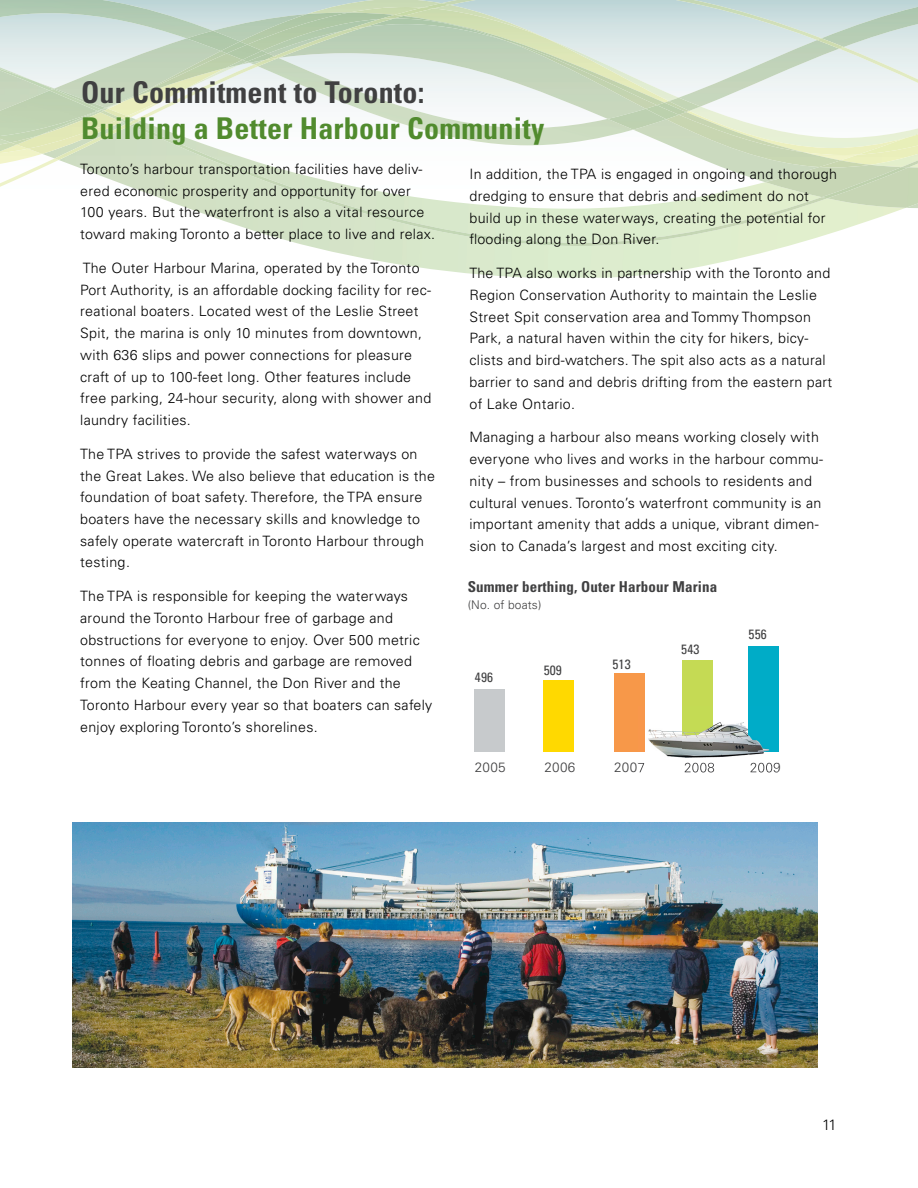
<style>
.page{position:relative;width:918px;height:1188px;background:#fff}
.page>*{position:absolute;margin:0;border:0;box-sizing:border-box;transform-origin:0 0}
.t1{font:700 condensed 30px "Univers LT Std";letter-spacing:.01em;color:#518b2e}
.t2{font:700 condensed 30px "Univers LT Std";letter-spacing:.01em;color:#404041}
.t3{font:700 condensed 15px "Univers LT Std";letter-spacing:.01em;color:#404041}
.t4{font:300 15px "Univers LT Std";color:#000}
.t5{font:300 14.25px/21.8px "Univers LT Std";letter-spacing:.02em;color:#000}
.t6{font:condensed 13.5px "Univers";letter-spacing:.01em;color:#404041}
.t7{font:300 13.5px "Univers LT Std";letter-spacing:.01em;color:#404041}
.t8{font:300 12px "Univers LT Std";letter-spacing:.01em;color:#404041}
</style>
<div class="page">
<svg style="left:519px;top:277px;width:97px;height:1px"></svg>
<img style="left:59px;top:160px;width:728px;height:117px">
<img style="left:0;top:153px;width:41px;height:5px">
<img style="left:28px;top:149px;width:27px;height:5px">
<img style="left:17px;top:109px;width:101px;height:40px">
<img style="left:258px;top:66px;width:581px;height:58px">
<img style="left:669px;top:98px;width:32px;height:13px">
<img style="left:664px;top:101px;width:25px;height:11px">
<img style="left:822px;top:7px;width:96px;height:40px">
<img style="left:0;top:0;width:265px;height:65px">
<img style="left:666px;top:115px;width:175px;height:9px">
<img style="left:679px;top:112px;width:124px;height:12px">
<img style="left:279px;top:66px;width:329px;height:53px">
<img style="left:506px;top:105px;width:140px;height:4px">
<img style="left:394px;top:66px;width:270px;height:39px">
<img style="left:0;top:91px;width:49px;height:20px">
<img style="left:0;top:111px;width:98px;height:31px">
<img style="left:0;top:142px;width:17px;height:9px">
<img style="left:11px;top:135px;width:29px;height:10px">
<img style="left:54px;top:38px;width:196px;height:51px">
<img style="left:106px;top:60px;width:141px;height:48px">
<img style="left:101px;top:89px;width:5px;height:19px">
<img style="left:142px;top:51px;width:45px;height:2px">
<img style="left:127px;top:53px;width:115px;height:12px">
<img style="left:213px;top:14px;width:27px;height:17px">
<img style="left:240px;top:13px;width:7px;height:18px">
<img style="left:247px;top:13px;width:18px;height:18px">
<img style="left:608px;top:109px;width:58px;height:15px">
<img style="left:646px;top:105px;width:33px;height:14px">
<img style="left:657px;top:103px;width:29px;height:12px">
<img style="left:187px;top:31px;width:78px;height:32px">
<img style="left:242px;top:60px;width:12px;height:2px">
<img style="left:221px;top:42px;width:26px;height:11px">
<img style="left:227px;top:45px;width:27px;height:15px">
<img style="left:130px;top:124px;width:788px;height:122px">
<div style="left:822px;top:167px;width:87px;height:31px;background:#c7d6b5"></div>
<img style="left:100px;top:111px;width:18px;height:9px">
<img style="left:0;top:67px;width:34px;height:2px">
<img style="left:0;top:69px;width:53px;height:22px">
<img style="left:49px;top:89px;width:52px;height:22px">
<svg style="left:97px;top:108px;width:9px;height:4px"></svg>
<svg style="left:0;top:158px;width:58px;height:29px"></svg>
<img style="left:55px;top:124px;width:75px;height:36px">
<svg style="left:839px;top:47px;width:79px;height:36px"></svg>
<img style="left:254px;top:38px;width:590px;height:28px">
<svg style="left:265px;top:0;width:557px;height:60px"></svg>
<svg style="left:118px;top:65px;width:140px;height:60px"></svg>
<img style="left:72px;top:823px;width:746px;height:244px">
<div style="left:475px;top:689px;width:30px;height:63px;background:#c7cacc"></div>
<div style="left:544px;top:681px;width:30px;height:71px;background:#ffd900"></div>
<div style="left:614px;top:674px;width:30px;height:78px;background:#f79849"></div>
<div style="left:683px;top:661px;width:30px;height:91px;background:#c5da54"></div>
<div style="left:749px;top:646px;width:30px;height:106px;background:#00acc7"></div>
<img style="left:644px;top:707px;width:134px;height:56px">
<img style="left:639px;top:763px;width:139px;height:10px">
<img style="left:683px;top:707px;width:30px;height:45px">
<img style="left:749px;top:707px;width:29px;height:45px">
<h1 class="t2" style="left:81px;top:74px;width:345px">Our Commitment to Toronto:</h1>
<h1 class="t1" style="left:81px;top:110px;width:465px">Building a Better Harbour Community</h1>
<p class="t5" style="left:80px;top:158px;width:356px">Toronto’s harbour transportation facilities have deliv&shy;ered economic prosperity and opportunity for over 100 years. But the waterfront is also a vital resource toward making Toronto a better place to live and relax.</p>
<p class="t5" style="left:80px;top:257px;width:353px">The Outer Harbour Marina, operated by the Toronto Port Authority, is an affordable docking facility for rec&shy;reational boaters. Located west of the Leslie Street Spit, the marina is only 10 minutes from downtown, with 636 slips and power connections for pleasure craft of up to 100-feet long. Other features include free parking, 24-hour security, along with shower and laundry facilities.</p>
<p class="t5" style="left:80px;top:443px;width:356px">The TPA strives to provide the safest waterways on the Great Lakes. We also believe that education is the foundation of boat safety. Therefore, the TPA ensure boaters have the necessary skills and knowledge to safely operate watercraft in Toronto Harbour through testing.</p>
<p class="t5" style="left:80px;top:585px;width:354px">The TPA is responsible for keeping the waterways around the Toronto Harbour free of garbage and obstructions for everyone to enjoy. Over 500 metric tonnes of floating debris and garbage are removed from the Keating Channel, the Don River and the Toronto Harbour every year so that boaters can safely enjoy exploring Toronto’s shorelines.</p>
<p class="t5" style="left:470px;top:163px;width:369px">In addition, the TPA is engaged in ongoing and thorough dredging to ensure that debris and sediment do not build up in these waterways, creating the potential for flooding along the Don River.</p>
<p class="t5" style="left:470px;top:262px;width:364px">The TPA also works in partnership with the Toronto and Region Conservation Authority to maintain the Leslie Street Spit conservation area and Tommy Thompson Park, a natural haven within the city for hikers, bicy&shy;clists and bird-watchers. The spit also acts as a natural barrier to sand and debris drifting from the eastern part of Lake Ontario.</p>
<p class="t5" style="left:470px;top:426px;width:355px">Managing a harbour also means working closely with everyone who lives and works in the harbour commu&shy;nity – from businesses and schools to residents and cultural venues. Toronto’s waterfront community is an important amenity that adds a unique, vibrant dimen&shy;sion to Canada’s largest and most exciting city.</p>
<p class="t3" style="left:468px;top:578px;width:251px">Summer berthing, Outer Harbour Marina</p>
<p class="t8" style="left:468px;top:597px;width:75px">(No. of boats)</p>
<p class="t6" style="left:749px;top:625px;width:20px">556</p>
<p class="t6" style="left:681px;top:641px;width:20px">543</p>
<p class="t6" style="left:612px;top:656px;width:20px">513</p>
<p class="t6" style="left:544px;top:662px;width:20px">509</p>
<p class="t6" style="left:475px;top:669px;width:20px">496</p>
<p class="t7" style="left:475px;top:759px;width:32px">2005</p>
<p class="t7" style="left:545px;top:759px;width:32px">2006</p>
<p class="t7" style="left:614px;top:759px;width:32px">2007</p>
<p class="t4" style="left:822px;top:1116px;width:16px">11</p>
</div>
